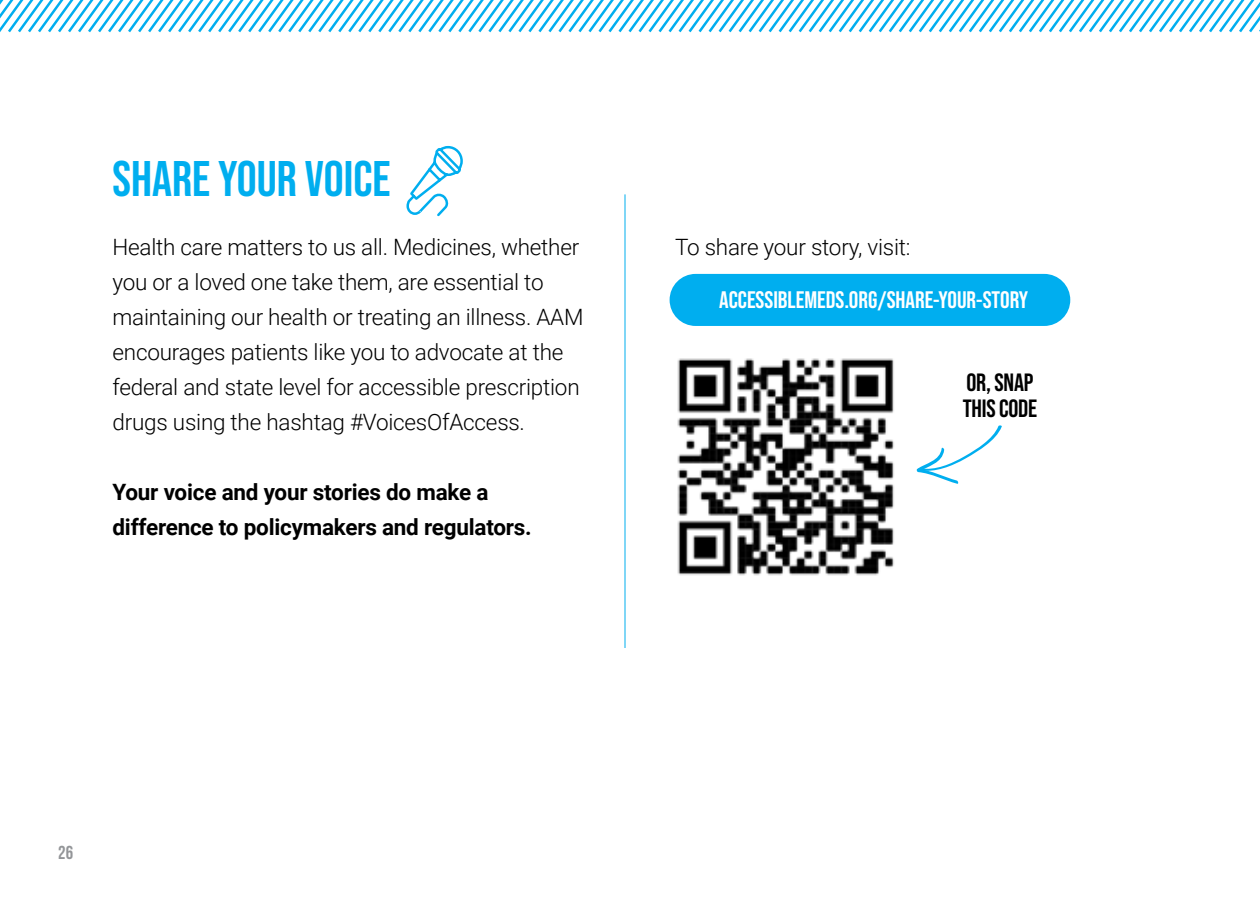
<style>
.page{position:relative;width:1260px;height:900px;background:#fff}
.page>*{position:absolute;margin:0;border:0;box-sizing:border-box;transform-origin:0 0}
.t1{font:700 50px "Bebas Neue Pro";color:#00aeef}
.t2{font:700 25px/25.8px "Bebas Neue Pro";letter-spacing:-.01em;color:#000}
.t3{font:700 24px "Bebas Neue Pro";color:#fff}
.t4{font:300 22.5px/35px "Roboto";letter-spacing:-.01em;color:#000}
.t5{font:700 22.5px/35px "Roboto";letter-spacing:-.01em;color:#000}
.t6{font:700 18.75px "Bebas Neue";color:#939598}
</style>
<div class="page">
<svg style="left:0;top:0;width:1260px;height:32px"></svg>
<img style="left:677px;top:358px;width:217px;height:218px">
<svg style="left:916px;top:425px;width:86px;height:59px"></svg>
<div style="left:670px;top:274px;width:400px;height:52px;background:#00aeef;border-radius:26px"></div>
<hr style="left:625px;top:194px;width:1px;height:454px;background:#00aeef">
<svg style="left:406px;top:145px;width:57px;height:72px"></svg>
<h1 class="t1" style="left:112px;top:150px;width:280px">SHARE YOUR VOICE</h1>
<p class="t4" style="left:112px;top:228px;width:473px">Health care matters to us all. Medicines, whether you or a loved one take them, are essential to maintaining our health or treating an illness. AAM encourages patients like you to advocate at the federal and state level for accessible prescription drugs using the hashtag #VoicesOfAccess.</p>
<p class="t5" style="left:112px;top:473px;width:421px">Your voice and your stories do make a difference to policymakers and regulators.</p>
<p class="t4" style="left:675px;top:228px;width:237px">To share your story, visit:</p>
<p class="t3" style="left:719px;top:286px;width:310px">ACCESSIBLEMEDS.ORG/SHARE-YOUR-STORY</p>
<p class="t2" style="left:963px;top:369px;width:76px">OR, SNAP<br>THIS CODE</p>
<p class="t6" style="left:58px;top:842px;width:16px">26</p>
</div>
